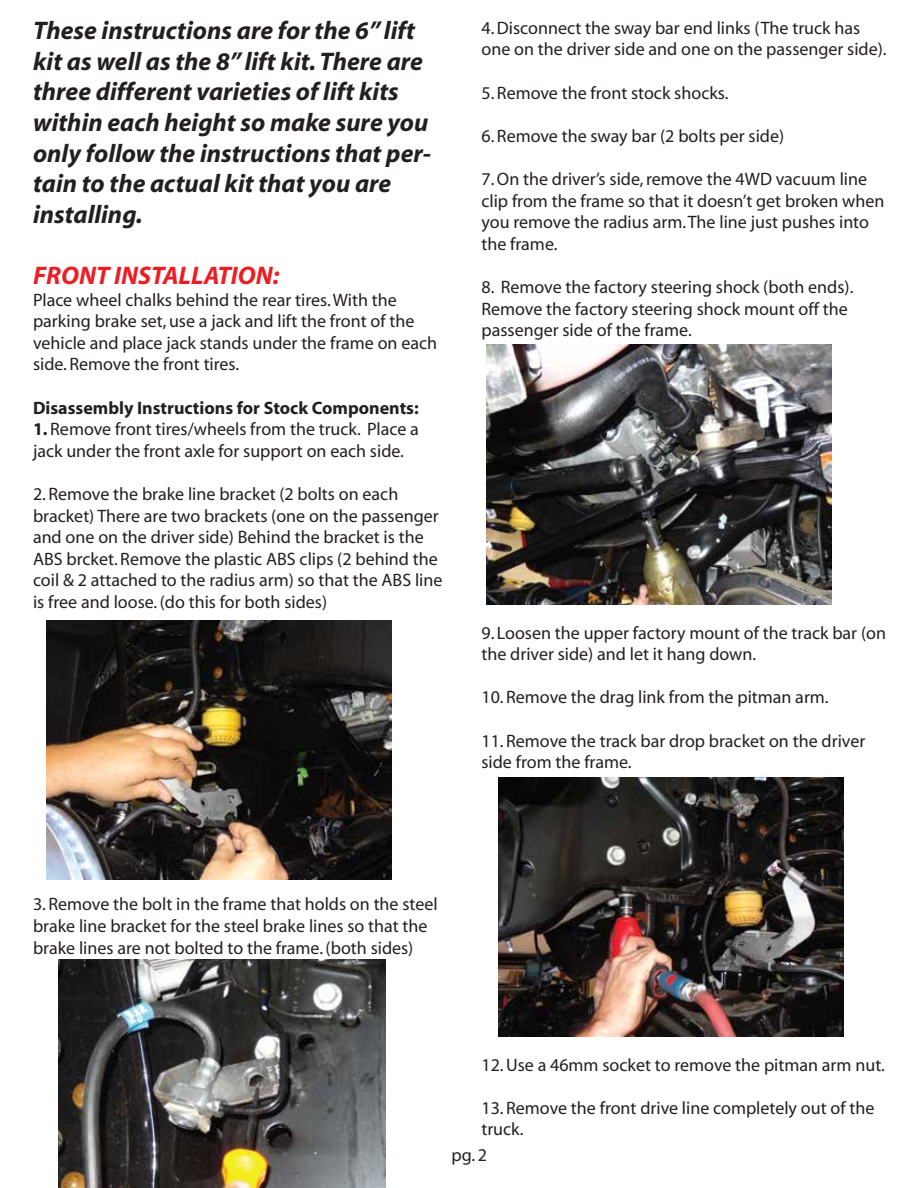
<style>
.page{position:relative;width:918px;height:1188px;background:#fff}
.page>*{position:absolute;margin:0;border:0;box-sizing:border-box;transform-origin:0 0}
.t1{font:italic 700 25.5px/30.6px "Myriad";color:#231f20}
.t2{font:italic 700 25.5px "Myriad";color:#ed1d24}
.t3{font:18px/21.6px "Myriad";color:#231f20}
.t4{font:700 18px "Myriad";color:#231f20}
.s1{font-weight:700}
</style>
<div class="page">
<img style="left:46px;top:620px;width:346px;height:260px">
<img style="left:58px;top:959px;width:328px;height:229px">
<img style="left:486px;top:345px;width:346px;height:259px">
<img style="left:498px;top:777px;width:346px;height:260px">
<h1 class="t1" style="left:33px;top:16px;width:400px">These instructions are for the 6” lift kit as well as the 8” lift kit. There are three different varieties of lift kits within each height so make sure you only follow the instructions that per&shy;tain to the actual kit that you are installing.</h1>
<h1 class="t2" style="left:33px;top:262px;width:248px">FRONT INSTALLATION:</h1>
<p class="t3" style="left:33px;top:289px;width:406px">Place wheel chalks behind the rear tires. With the parking brake set, use a jack and lift the front of the vehicle and place jack stands under the frame on each side. Remove the front tires.</p>
<p class="t4" style="left:33px;top:398px;width:387px">Disassembly Instructions for Stock Components:</p>
<p class="t3" style="left:33px;top:419px;width:387px"><span class="s1">1.</span> Remove front tires/wheels from the truck. Place a jack under the front axle for support on each side.</p>
<p class="t3" style="left:33px;top:484px;width:411px">2. Remove the brake line bracket (2 bolts on each bracket) There are two brackets (one on the passenger and one on the driver side) Behind the bracket is the ABS brcket. Remove the plastic ABS clips (2 behind the coil &amp; 2 attached to the radius arm) so that the ABS line is free and loose. (do this for both sides)</p>
<p class="t3" style="left:482px;top:18px;width:407px">4. Disconnect the sway bar end links (The truck has one on the driver side and one on the passenger side).</p>
<p class="t3" style="left:482px;top:83px;width:249px">5. Remove the front stock shocks.</p>
<p class="t3" style="left:482px;top:126px;width:304px">6. Remove the sway bar (2 bolts per side)</p>
<p class="t3" style="left:482px;top:169px;width:405px">7. On the driver’s side, remove the 4WD vacuum line clip from the frame so that it doesn’t get broken when you remove the radius arm. The line just pushes into the frame.</p>
<p class="t3" style="left:482px;top:277px;width:373px">8. Remove the factory steering shock (both ends).<br>Remove the factory steering shock mount off the passenger side of the frame.</p>
<p class="t3" style="left:482px;top:623px;width:406px">9. Loosen the upper factory mount of the track bar (on the driver side) and let it hang down.</p>
<p class="t3" style="left:482px;top:687px;width:349px">10. Remove the drag link from the pitman arm.</p>
<p class="t3" style="left:482px;top:731px;width:385px">11. Remove the track bar drop bracket on the driver side from the frame.</p>
<p class="t3" style="left:33px;top:894px;width:406px">3. Remove the bolt in the frame that holds on the steel brake line bracket for the steel brake lines so that the brake lines are not bolted to the frame. (both sides)</p>
<p class="t3" style="left:482px;top:1055px;width:405px">12. Use a 46mm socket to remove the pitman arm nut.</p>
<p class="t3" style="left:482px;top:1098px;width:394px">13. Remove the front drive line completely out of the truck.</p>
<p class="t3" style="left:452px;top:1145px;width:37px">pg. 2</p>
</div>
